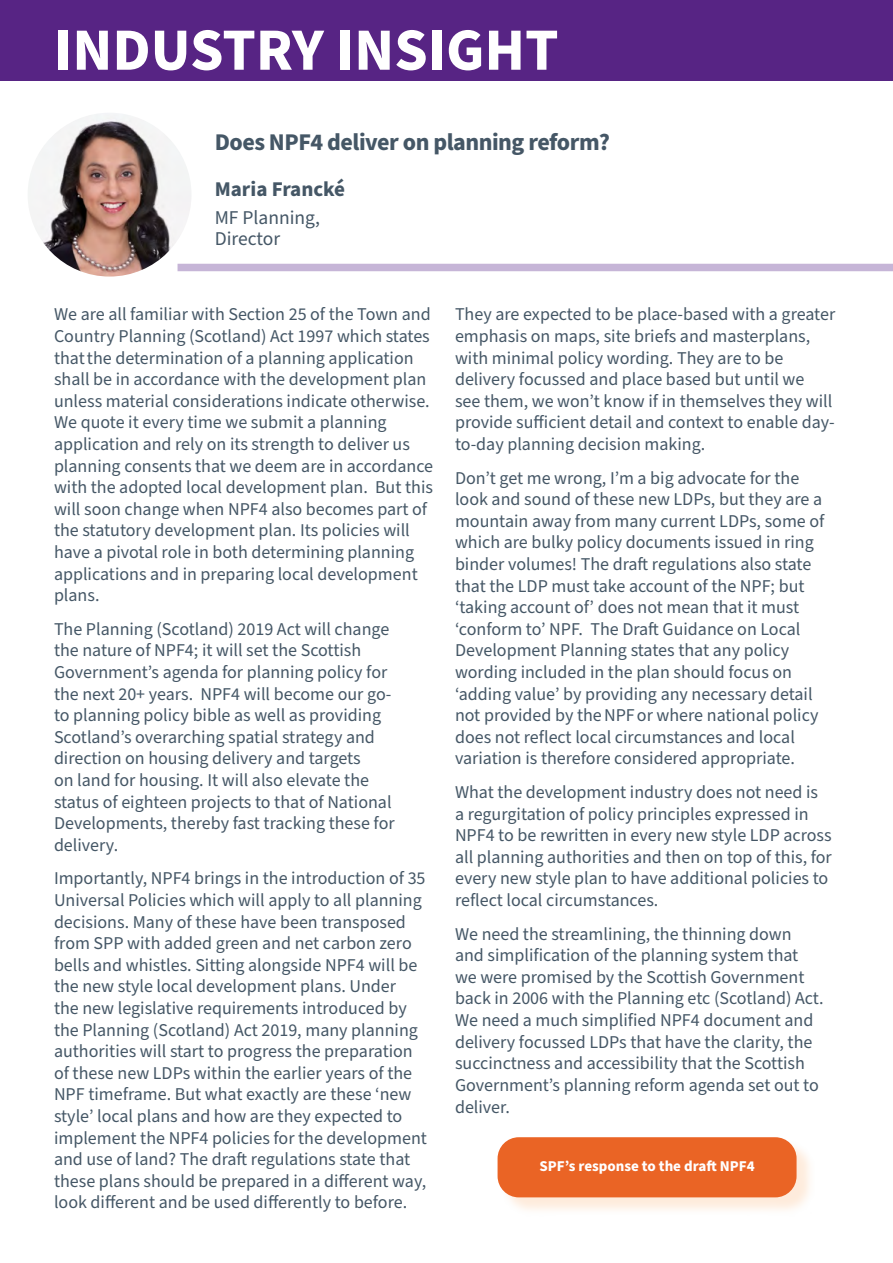
<style>
.page{position:relative;width:893px;height:1263px;background:#fff}
.page>*{position:absolute;margin:0;border:0;box-sizing:border-box;transform-origin:0 0}
.t1{font:700 60px "Source Sans Pro";color:#fff}
.t2{font:700 24px "Source Sans Pro";letter-spacing:-.02em;color:#455766}
.t3{font:700 21px "Source Sans Pro";color:#455766}
.t4{font:19.5px/21px "Source Sans Pro";color:#455766}
.t5{font:18px/21.6px "Source Sans Pro";color:#455766}
.t6{font:700 15px "Source Sans Pro";color:#fff}
</style>
<div class="page">
<img style="left:28px;top:113px;width:163px;height:164px;border-radius:82px">
<div style="left:178px;top:264px;width:715px;height:7px;background:#c6b5d7"></div>
<div style="left:0;top:0;width:893px;height:81px;background:#572484"></div>
<div style="left:499px;top:1139px;width:316px;height:77px;background:#fdd4b1;opacity:.45"></div>
<div style="left:498px;top:1137px;width:298px;height:60px;background:#ea6425;border-radius:21px"></div>
<h1 class="t1" style="left:54px;top:9px;width:506px">INDUSTRY INSIGHT</h1>
<h2 class="t2" style="left:215px;top:126px;width:397px">Does NPF4 deliver on planning reform?</h2>
<p class="t3" style="left:215px;top:174px;width:132px">Maria Francké</p>
<p class="t4" style="left:215px;top:208px;width:107px">MF Planning,<br>Director</p>
<p class="t5" style="left:54px;top:304px;width:381px">We are all familiar with Section 25 of the Town and Country Planning (Scotland) Act 1997 which states that the determination of a planning application shall be in accordance with the development plan unless material considerations indicate otherwise.<br>We quote it every time we submit a planning application and rely on its strength to deliver us planning consents that we deem are in accordance with the adopted local development plan. But this will soon change when NPF4 also becomes part of the statutory development plan. Its policies will have a pivotal role in both determining planning applications and in preparing local development plans.</p>
<p class="t5" style="left:54px;top:619px;width:342px">The Planning (Scotland) 2019 Act will change the nature of NPF4; it will set the Scottish Government’s agenda for planning policy for the next 20+ years. NPF4 will become our go&shy;to planning policy bible as well as providing Scotland’s overarching spatial strategy and direction on housing delivery and targets<br>on land for housing. It will also elevate the status of eighteen projects to that of National Developments, thereby fast tracking these for delivery.</p>
<p class="t5" style="left:54px;top:868px;width:375px">Importantly, NPF4 brings in the introduction of 35<br>Universal Policies which will apply to all planning decisions. Many of these have been transposed from SPP with added green and net carbon zero bells and whistles. Sitting alongside NPF4 will be the new style local development plans. Under<br>the new legislative requirements introduced by the Planning (Scotland) Act 2019, many planning authorities will start to progress the preparation of these new LDPs within the earlier years of the NPF timeframe. But what exactly are these ‘new style’ local plans and how are they expected to implement the NPF4 policies for the development and use of land? The draft regulations state that these plans should be prepared in a different way, look different and be used differently to before.</p>
<p class="t5" style="left:455px;top:304px;width:382px">They are expected to be place-based with a greater emphasis on maps, site briefs and masterplans, with minimal policy wording. They are to be delivery focussed and place based but until we<br>see them, we won’t know if in themselves they will provide sufficient detail and context to enable day&shy;to-day planning decision making.</p>
<p class="t5" style="left:455px;top:467px;width:371px">Don’t get me wrong, I’m a big advocate for the look and sound of these new LDPs, but they are a mountain away from many current LDPs, some of which are bulky policy documents issued in ring binder volumes! The draft regulations also state that the LDP must take account of the NPF; but ‘taking account of’ does not mean that it must ‘conform to’ NPF. The Draft Guidance on Local Development Planning states that any policy wording included in the plan should focus on ‘adding value’ by providing any necessary detail not provided by the NPF or where national policy does not reflect local circumstances and local variation is therefore considered appropriate.</p>
<p class="t5" style="left:455px;top:782px;width:378px">What the development industry does not need is<br>a regurgitation of policy principles expressed in NPF4 to be rewritten in every new style LDP across all planning authorities and then on top of this, for every new style plan to have additional policies to reflect local circumstances.</p>
<p class="t5" style="left:455px;top:923px;width:370px">We need the streamlining, the thinning down and simplification of the planning system that we were promised by the Scottish Government back in 2006 with the Planning etc (Scotland) Act.<br>We need a much simplified NPF4 document and delivery focussed LDPs that have the clarity, the succinctness and accessibility that the Scottish Government’s planning reform agenda set out to deliver.</p>
<p class="t6" style="left:539px;top:1155px;width:217px">SPF’s response to the draft NPF4</p>
</div>
